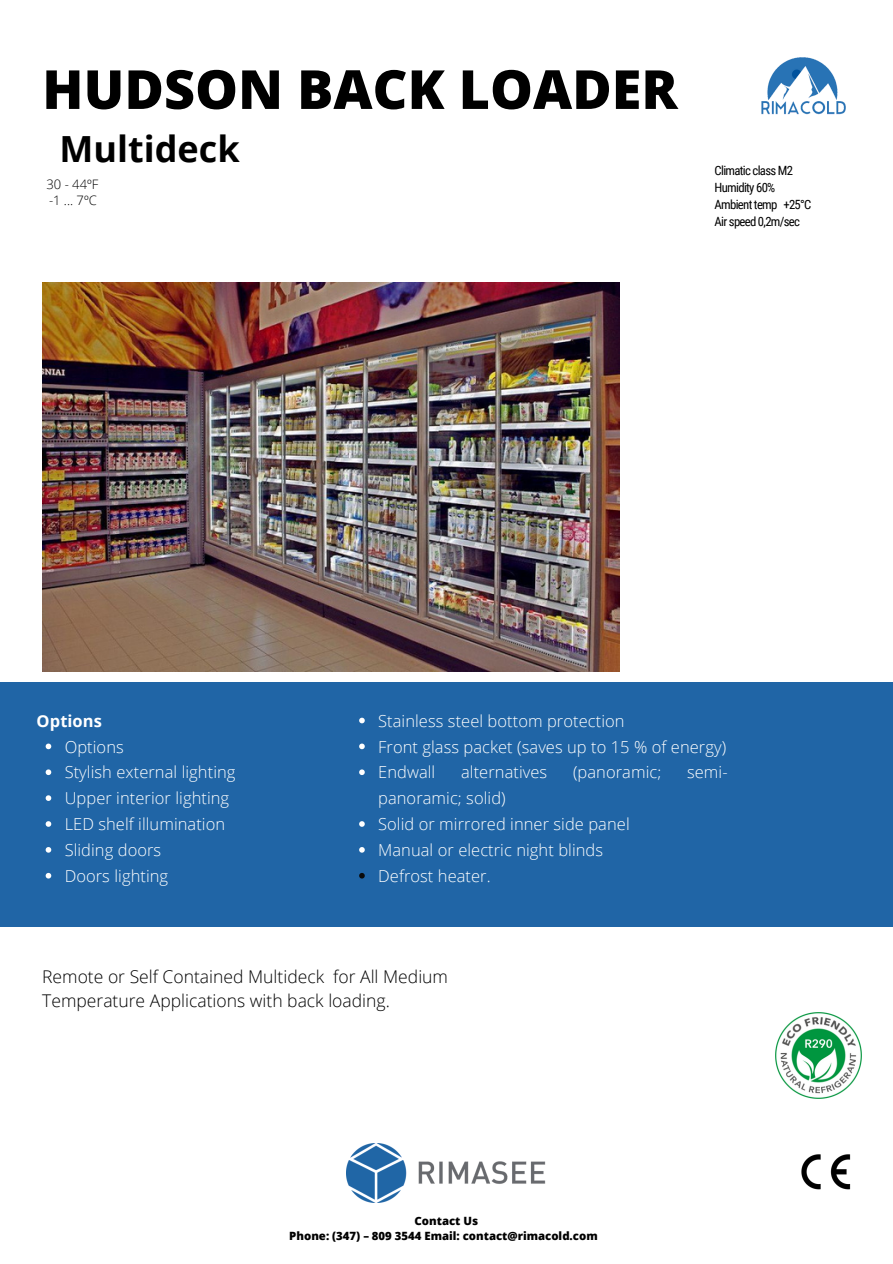
<style>
.page{position:relative;width:893px;height:1264px;background:#fff}
.page>*{position:absolute;margin:0;border:0;box-sizing:border-box;transform-origin:0 0}
.t1{font:800 53.85px "Open Sans";color:#000}
.t2{font:700 36px "Open Sans";color:#000}
.t3{font:300 17.55px/23.5px "Open Sans";color:#000}
.t4{font:300 16.5px "Open Sans";letter-spacing:.005em;color:#fff}
.t5{font:700 16.5px "Open Sans";letter-spacing:.005em;color:#fff}
.t6{font:300 13.05px "Open Sans";color:#000}
.t7{font:12.75px "Roboto Condensed";letter-spacing:-.055em;color:#000}
.t8{font:800 11.4px "Open Sans";color:#000}
</style>
<div class="page">
<img style="left:761px;top:57px;width:85px;height:57px">
<img style="left:801px;top:1154px;width:50px;height:36px">
<img style="left:775px;top:1012px;width:87px;height:87px">
<img style="left:346px;top:1143px;width:200px;height:59px">
<img style="left:42px;top:282px;width:577px;height:389px">
<div style="left:0;top:682px;width:892px;height:245px;background:#2065a6"></div>
<svg style="left:46px;top:743px;width:5px;height:6px"></svg>
<svg style="left:46px;top:769px;width:5px;height:6px"></svg>
<svg style="left:46px;top:795px;width:5px;height:6px"></svg>
<svg style="left:46px;top:821px;width:5px;height:5px"></svg>
<svg style="left:46px;top:847px;width:5px;height:5px"></svg>
<svg style="left:46px;top:872px;width:5px;height:6px"></svg>
<svg style="left:359px;top:717px;width:6px;height:6px"></svg>
<svg style="left:359px;top:743px;width:6px;height:6px"></svg>
<svg style="left:359px;top:769px;width:6px;height:6px"></svg>
<svg style="left:359px;top:821px;width:6px;height:5px"></svg>
<svg style="left:359px;top:847px;width:6px;height:5px"></svg>
<svg style="left:359px;top:873px;width:6px;height:5px"></svg>
<p class="t1" style="left:42px;top:51px;width:637px">HUDSON BACK LOADER</p>
<p class="t2" style="left:60px;top:124px;width:182px">Multideck</p>
<p class="t6" style="left:49px;top:191px;width:49px">-1 ... 7ºC</p>
<p class="t6" style="left:46px;top:175px;width:53px">30 - 44ºF</p>
<p class="t7" style="left:714px;top:163px;width:80px">Climatic class M2</p>
<p class="t7" style="left:714px;top:180px;width:62px">Humidity 60%</p>
<p class="t7" style="left:714px;top:197px;width:98px">Ambient temp +25°C</p>
<p class="t7" style="left:714px;top:214px;width:87px">Air speed 0,2m/sec</p>
<p class="t5" style="left:37px;top:709px;width:67px">Options</p>
<p class="t4" style="left:378px;top:709px;width:248px">Stainless steel bottom protection</p>
<p class="t4" style="left:378px;top:735px;width:349px">Front glass packet (saves up to 15 % of energy)</p>
<p class="t4" style="left:378px;top:760px;width:59px">Endwall</p>
<p class="t4" style="left:461px;top:760px;width:88px">alternatives</p>
<p class="t4" style="left:573px;top:760px;width:90px">(panoramic;</p>
<p class="t4" style="left:687px;top:760px;width:42px">semi-</p>
<p class="t4" style="left:378px;top:786px;width:129px">panoramic; solid)</p>
<p class="t4" style="left:378px;top:812px;width:253px">Solid or mirrored inner side panel</p>
<p class="t4" style="left:378px;top:838px;width:226px">Manual or electric night blinds</p>
<p class="t4" style="left:378px;top:864px;width:114px">Defrost heater.</p>
<p class="t4" style="left:65px;top:735px;width:61px">Options</p>
<p class="t4" style="left:65px;top:760px;width:172px">Stylish external lighting</p>
<p class="t4" style="left:65px;top:786px;width:166px">Upper interior lighting</p>
<p class="t4" style="left:65px;top:812px;width:162px">LED shelf illumination</p>
<p class="t4" style="left:65px;top:838px;width:98px">Sliding doors</p>
<p class="t4" style="left:65px;top:864px;width:105px">Doors lighting</p>
<p class="t3" style="left:42px;top:964px;width:407px">Remote or Self Contained Multideck for All Medium<br>Temperature Applications with back loading.</p>
<p class="t8" style="left:414px;top:1212px;width:65px">Contact Us</p>
<p class="t8" style="left:289px;top:1227px;width:310px">Phone: (347) – 809 3544 Email: contact@rimacold.com</p>
</div>
